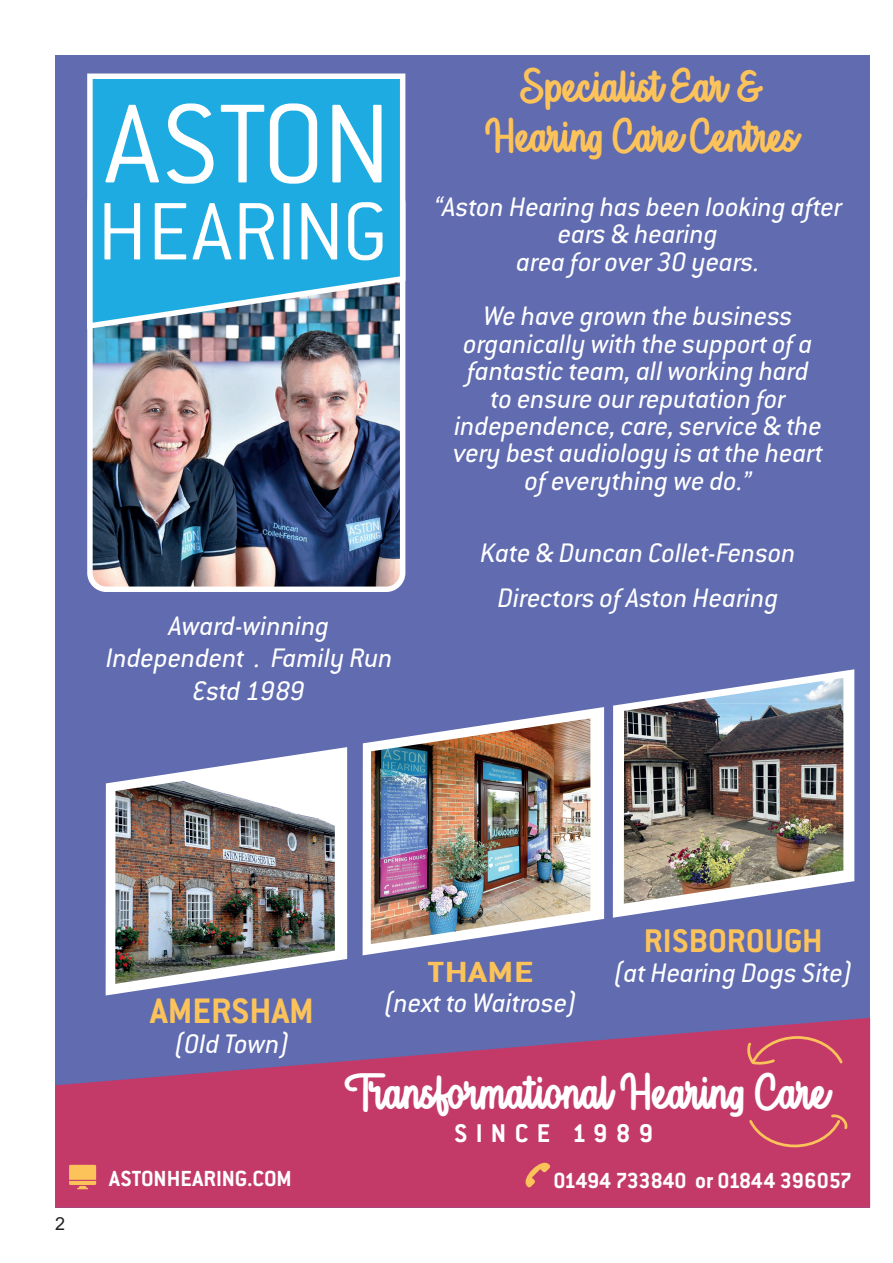
<style>
.page{position:relative;width:893px;height:1263px;background:#fff}
.page>*{position:absolute;margin:0;border:0;box-sizing:border-box;transform-origin:0 0}
.t1{font:38.85px "Biscuit & Chocolat";color:#fff}
.t2{font:700 38.85px "Conduit ITC Std";color:#fcc35a}
.t3{font:36.75px/49.3px "Biscuit & Chocolat";color:#fdc35b;text-align:center}
.t4{font:700 36px "Conduit ITC Std";color:#fcc35a}
.t5{font:700 32.1px "Conduit ITC Std";color:#fcc35a;scale:1.31 1}
.t6{font:italic 29.4px/27.3px "Conduit ITC Std";color:#fff;text-align:center}
.t7{font:700 28.2px "Conduit ITC Std";letter-spacing:.295em;color:#fff}
.t8{font:700 24px "Conduit ITC Std";letter-spacing:-.005em;color:#fff}
.t9{font:18px "Arial";color:#231f20}
</style>
<div class="page">
<div style="left:55px;top:55px;width:815px;height:1153px;background:#606bb0"></div>
<svg style="left:55px;top:1018px;width:815px;height:190px;fill:#c33a69"></svg>
<svg style="left:106px;top:747px;width:241px;height:248px"></svg>
<img style="left:115px;top:758px;width:220px;height:226px">
<svg style="left:363px;top:707px;width:241px;height:248px"></svg>
<img style="left:371px;top:718px;width:219px;height:226px">
<svg style="left:613px;top:669px;width:241px;height:249px"></svg>
<img style="left:624px;top:678px;width:219px;height:226px">
<svg style="left:747px;top:1112px;width:100px;height:37px;background:#c84767"></svg>
<svg style="left:747px;top:1035px;width:98px;height:31px;background:#ca4c66"></svg>
<svg style="left:69px;top:1165px;width:27px;height:24px"></svg>
<svg style="left:520px;top:1157px;width:30px;height:30px"></svg>
<img style="left:93px;top:335px;width:306px;height:251px">
<div style="left:87px;top:184px;width:318px;height:408px;border:5px solid #fff;border-radius:16px"></div>
<img style="left:87px;top:73px;width:319px;height:262px">
<svg style="left:93px;top:79px;width:307px;height:244px;background:#2fa8d7"></svg>
<svg style="left:105px;top:105px;width:54px;height:77px;background:#67c6ea"></svg>
<svg style="left:167px;top:103px;width:46px;height:81px;background:#6cc8eb"></svg>
<svg style="left:221px;top:105px;width:43px;height:77px;background:#59c1e8"></svg>
<svg style="left:270px;top:103px;width:47px;height:81px;background:#7acded"></svg>
<svg style="left:332px;top:105px;width:49px;height:77px;background:#88d3ef"></svg>
<svg style="left:104px;top:203px;width:36px;height:56px;background:#75ccec"></svg>
<svg style="left:155px;top:203px;width:31px;height:56px;background:#75cbec"></svg>
<svg style="left:193px;top:203px;width:38px;height:56px;background:#69c7eb"></svg>
<svg style="left:240px;top:203px;width:34px;height:56px;background:#81d0ee"></svg>
<div style="left:284px;top:203px;width:6px;height:56px;background:#fff"></div>
<svg style="left:301px;top:203px;width:36px;height:56px;background:#88d2ef"></svg>
<svg style="left:348px;top:202px;width:34px;height:58px;background:#75cbec"></svg>
<p class="t6" style="left:106px;top:608px;width:288px;line-height:32.8px">Award-winning<br>Independent . Family Run<br>Estd 1989</p>
<p class="t3" style="left:484px;top:61px;width:314px">Specialist Ear &amp;<br>Hearing Care Centres</p>
<p class="t6" style="left:434px;top:192px;width:409px">“Aston Hearing has been looking after ears &amp; hearing<br>area for over 30 years.</p>
<p class="t6" style="left:453px;top:302px;width:371px">We have grown the business organically with the support of a fantastic team, all working hard to ensure our reputation for independence, care, service &amp; the very best audiology is at the heart of everything we do.”</p>
<p class="t6" style="left:481px;top:529px;width:317px;line-height:44.8px">Kate &amp; Duncan Collet-Fenson<br>Directors of Aston Hearing</p>
<p class="t9" style="left:55px;top:1215px;width:12px">22</p>
<h1 class="t2" style="left:150px;top:988px;width:165px">AMERSHAM</h1>
<p class="t6" style="left:174px;top:1030px;width:117px">(Old Town)</p>
<p class="t5" style="left:428px;top:953px;width:82px">THAME</p>
<p class="t6" style="left:384px;top:989px;width:195px">(next to Waitrose)</p>
<p class="t4" style="left:644px;top:919px;width:180px">RISBOROUGH</p>
<p class="t6" style="left:613px;top:959px;width:241px">(at Hearing Dogs Site)</p>
<h1 class="t1" style="left:344px;top:1063px;width:486px">Transformational Hearing Care</h1>
<p class="t7" style="left:454px;top:1116px;width:200px">SINCE 1989</p>
<p class="t8" style="left:109px;top:1163px;width:184px">ASTONHEARING.COM</p>
<p class="t8" style="left:553px;top:1165px;width:300px">01494 733840 or 01844 396057</p>
</div>
